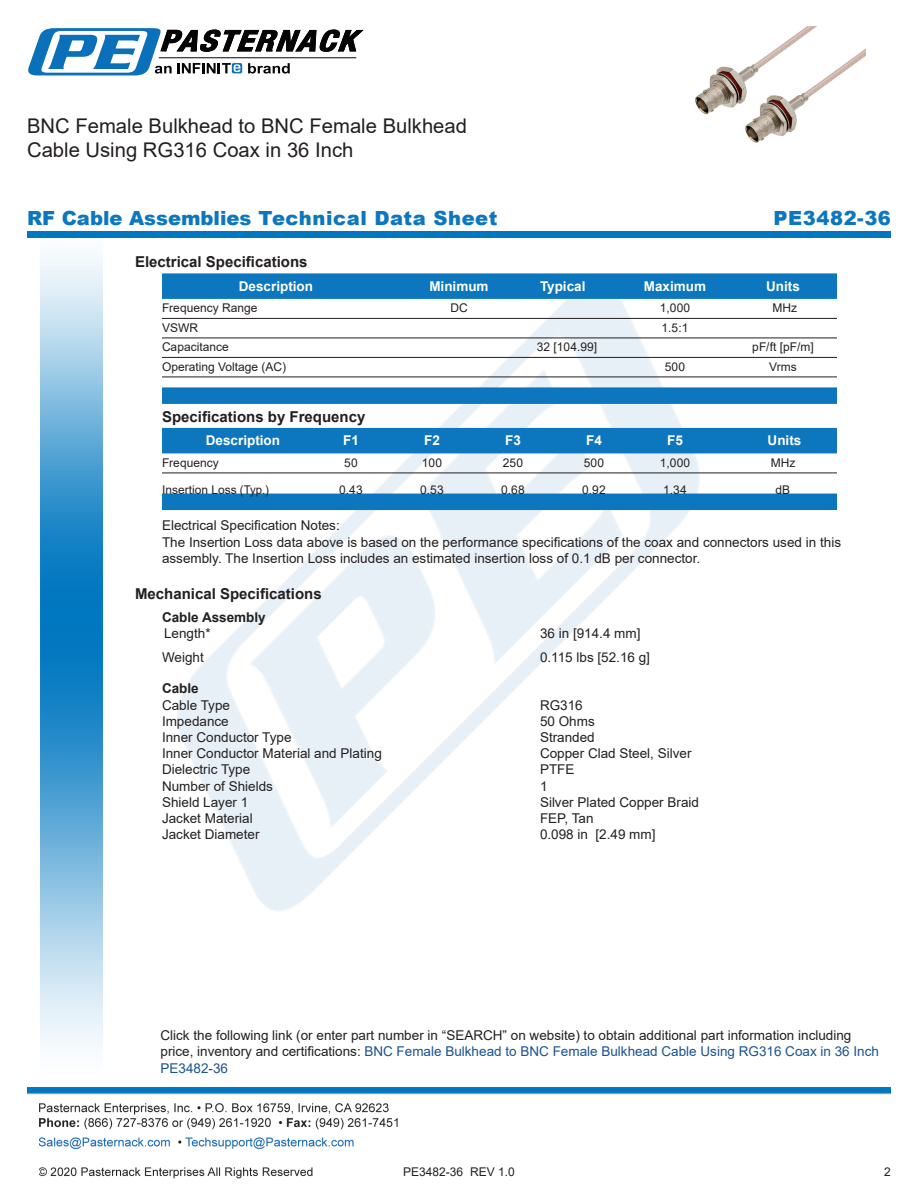
<style>
.page{position:relative;width:918px;height:1188px;background:#fff}
.page>*{position:absolute;margin:0;border:0;box-sizing:border-box;transform-origin:0 0}
.Web_Description_Para{font:20.25px/24.3px "Arial";color:#231f20}
.t1{font:900 19.5px "Arial";letter-spacing:.01em;color:#0c77be}
.t2{font:900 19.5px "Arial";letter-spacing:.03em;color:#0c77be}
.Head1{font:700 15px "Arial";color:#231f20}
.Table_Footer_Frequen{font:700 15px "Arial";color:#231f20}
.Specs_Para{font:13.5px/16.2px "Arial";color:#231f20}
.Description_and_PN_L{font:13.5px/16.2px "Arial";color:#231f20}
.Table-Header{font:700 13.5px "Arial";color:#fff}
.Table_Header_Frequen{font:700 13.5px "Arial";color:#fff}
.Head3{font:700 13.5px "Arial";color:#231f20}
.Table-Body{font:12px "Arial";color:#231f20}
.Table_Body_Frequency{font:12px "Arial";color:#231f20}
.s1{color:#1a5392}
</style>
<div class="page">
<img style="left:39px;top:1103px;width:359px;height:76px">
<img style="left:102px;top:255px;width:719px;height:715px">
<img style="left:27px;top:1088px;width:864px;height:7px">
<img style="left:40px;top:237px;width:62px;height:811px">
<div style="left:27px;top:231px;width:864px;height:6px;background:#0177c0"></div>
<svg style="left:28px;top:28px;width:336px;height:47px"></svg>
<div style="left:162px;top:273px;width:675px;height:26px;background:#0c77be"></div>
<hr style="left:162px;top:318px;width:675px;height:1px;background:#231f20">
<hr style="left:162px;top:338px;width:675px;height:1px;background:#231f20">
<hr style="left:162px;top:357px;width:675px;height:1px;background:#231f20">
<hr style="left:162px;top:377px;width:675px;height:1px;background:#231f20">
<div style="left:162px;top:387px;width:675px;height:17px;background:#0c77be"></div>
<div style="left:162px;top:428px;width:675px;height:25px;background:#0c77be"></div>
<hr style="left:162px;top:473px;width:675px;height:1px;background:#231f20">
<div style="left:162px;top:494px;width:675px;height:16px;background:#0c77be"></div>
<img style="left:695px;top:27px;width:171px;height:116px">
<h1 class="Web_Description_Para" style="left:27px;top:114px;width:442px">BNC Female Bulkhead to BNC Female Bulkhead<br>Cable Using RG316 Coax in 36 Inch</h1>
<p class="t1" style="left:27px;top:204px;width:472px">RF Cable Assemblies Technical Data Sheet</p>
<p class="t2" style="left:774px;top:204px;width:119px">PE3482-36</p>
<p class="Head1" style="left:135px;top:252px;width:174px">Electrical Specifications</p>
<p class="Table-Header" style="left:239px;top:276px;width:76px">Description</p>
<p class="Table-Header" style="left:429px;top:276px;width:61px">Minimum</p>
<p class="Table-Header" style="left:540px;top:276px;width:47px">Typical</p>
<p class="Table-Header" style="left:644px;top:276px;width:64px">Maximum</p>
<p class="Table-Header" style="left:766px;top:276px;width:35px">Units</p>
<p class="Table-Body" style="left:162px;top:300px;width:97px">Frequency Range</p>
<p class="Table-Body" style="left:450px;top:300px;width:19px">DC</p>
<p class="Table-Body" style="left:660px;top:300px;width:32px">1,000</p>
<p class="Table-Body" style="left:772px;top:300px;width:26px">MHz</p>
<p class="Table-Body" style="left:162px;top:319px;width:37px">VSWR</p>
<p class="Table-Body" style="left:662px;top:319px;width:28px">1.5:1</p>
<p class="Table-Body" style="left:162px;top:339px;width:68px">Capacitance</p>
<p class="Table-Body" style="left:537px;top:339px;width:62px">32 [104.99]</p>
<p class="Table-Body" style="left:752px;top:339px;width:63px">pF/ft [pF/m]</p>
<p class="Table-Body" style="left:162px;top:358px;width:126px">Operating Voltage (AC)</p>
<p class="Table-Body" style="left:665px;top:358px;width:22px">500</p>
<p class="Table-Body" style="left:769px;top:358px;width:29px">Vrms</p>
<p class="Table_Footer_Frequen" style="left:162px;top:406px;width:205px">Specifications by Frequency</p>
<p class="Table_Header_Frequen" style="left:206px;top:431px;width:76px">Description</p>
<p class="Table_Header_Frequen" style="left:343px;top:431px;width:17px">F1</p>
<p class="Table_Header_Frequen" style="left:424px;top:431px;width:17px">F2</p>
<p class="Table_Header_Frequen" style="left:505px;top:431px;width:17px">F3</p>
<p class="Table_Header_Frequen" style="left:586px;top:431px;width:17px">F4</p>
<p class="Table_Header_Frequen" style="left:667px;top:431px;width:17px">F5</p>
<p class="Table_Header_Frequen" style="left:768px;top:431px;width:35px">Units</p>
<p class="Table_Body_Frequency" style="left:162px;top:454px;width:58px">Frequency</p>
<p class="Table_Body_Frequency" style="left:344px;top:454px;width:15px">50</p>
<p class="Table_Body_Frequency" style="left:422px;top:454px;width:22px">100</p>
<p class="Table_Body_Frequency" style="left:503px;top:454px;width:22px">250</p>
<p class="Table_Body_Frequency" style="left:584px;top:454px;width:22px">500</p>
<p class="Table_Body_Frequency" style="left:660px;top:454px;width:32px">1,000</p>
<p class="Table_Body_Frequency" style="left:771px;top:454px;width:26px">MHz</p>
<p class="Table_Body_Frequency" style="left:162px;top:481px;width:109px">Insertion Loss (Typ.)</p>
<p class="Table_Body_Frequency" style="left:339px;top:481px;width:25px">0.43</p>
<p class="Table_Body_Frequency" style="left:420px;top:481px;width:25px">0.53</p>
<p class="Table_Body_Frequency" style="left:501px;top:481px;width:25px">0.68</p>
<p class="Table_Body_Frequency" style="left:582px;top:481px;width:25px">0.92</p>
<p class="Table_Body_Frequency" style="left:663px;top:481px;width:25px">1.34</p>
<p class="Table_Body_Frequency" style="left:776px;top:481px;width:16px">dB</p>
<p class="Specs_Para" style="left:162px;top:517px;width:179px">Electrical Specification Notes:</p>
<p class="Specs_Para" style="left:162px;top:534px;width:681px">The Insertion Loss data above is based on the performance specifications of the coax and connectors used in this assembly. The Insertion Loss includes an estimated insertion loss of 0.1 dB per connector.</p>
<p class="Head1" style="left:135px;top:583px;width:188px">Mechanical Specifications</p>
<p class="Head3" style="left:162px;top:607px;width:105px">Cable Assembly</p>
<p class="Specs_Para" style="left:164px;top:625px;width:48px">Length*</p>
<p class="Specs_Para" style="left:540px;top:625px;width:102px">36 in [914.4 mm]</p>
<p class="Specs_Para" style="left:162px;top:649px;width:43px">Weight</p>
<p class="Specs_Para" style="left:540px;top:649px;width:112px">0.115 lbs [52.16 g]</p>
<p class="Head3" style="left:162px;top:679px;width:38px">Cable</p>
<p class="Specs_Para" style="left:162px;top:697px;width:70px">Cable Type</p>
<p class="Specs_Para" style="left:540px;top:697px;width:44px">RG316</p>
<p class="Specs_Para" style="left:162px;top:713px;width:68px">Impedance</p>
<p class="Specs_Para" style="left:540px;top:713px;width:56px">50 Ohms</p>
<p class="Specs_Para" style="left:162px;top:729px;width:131px">Inner Conductor Type</p>
<p class="Specs_Para" style="left:540px;top:729px;width:56px">Stranded</p>
<p class="Specs_Para" style="left:162px;top:745px;width:221px">Inner Conductor Material and Plating</p>
<p class="Specs_Para" style="left:540px;top:745px;width:153px">Copper Clad Steel, Silver</p>
<p class="Specs_Para" style="left:162px;top:761px;width:90px">Dielectric Type</p>
<p class="Specs_Para" style="left:540px;top:761px;width:36px">PTFE</p>
<p class="Specs_Para" style="left:162px;top:778px;width:113px">Number of Shields</p>
<p class="Specs_Para" style="left:540px;top:778px;width:9px">1</p>
<p class="Specs_Para" style="left:162px;top:794px;width:88px">Shield Layer 1</p>
<p class="Specs_Para" style="left:540px;top:794px;width:161px">Silver Plated Copper Braid</p>
<p class="Specs_Para" style="left:162px;top:810px;width:92px">Jacket Material</p>
<p class="Specs_Para" style="left:540px;top:810px;width:55px">FEP, Tan</p>
<p class="Specs_Para" style="left:162px;top:826px;width:99px">Jacket Diameter</p>
<p class="Specs_Para" style="left:540px;top:826px;width:117px">0.098 in [2.49 mm]</p>
<p class="Description_and_PN_L" style="left:160px;top:1027px;width:720px">Click the following link (or enter part number in “SEARCH” on website) to obtain additional part information including price, inventory and certifications: <span class="s1">BNC Female Bulkhead to BNC Female Bulkhead Cable Using RG316 Coax in 36 Inch<br>PE3482-36</span></p>
<p class="Table-Body" style="left:403px;top:1163px;width:113px">PE3482-36 REV 1.0</p>
<p class="Table-Body" style="left:884px;top:1164px;width:8px">2</p>
</div>
